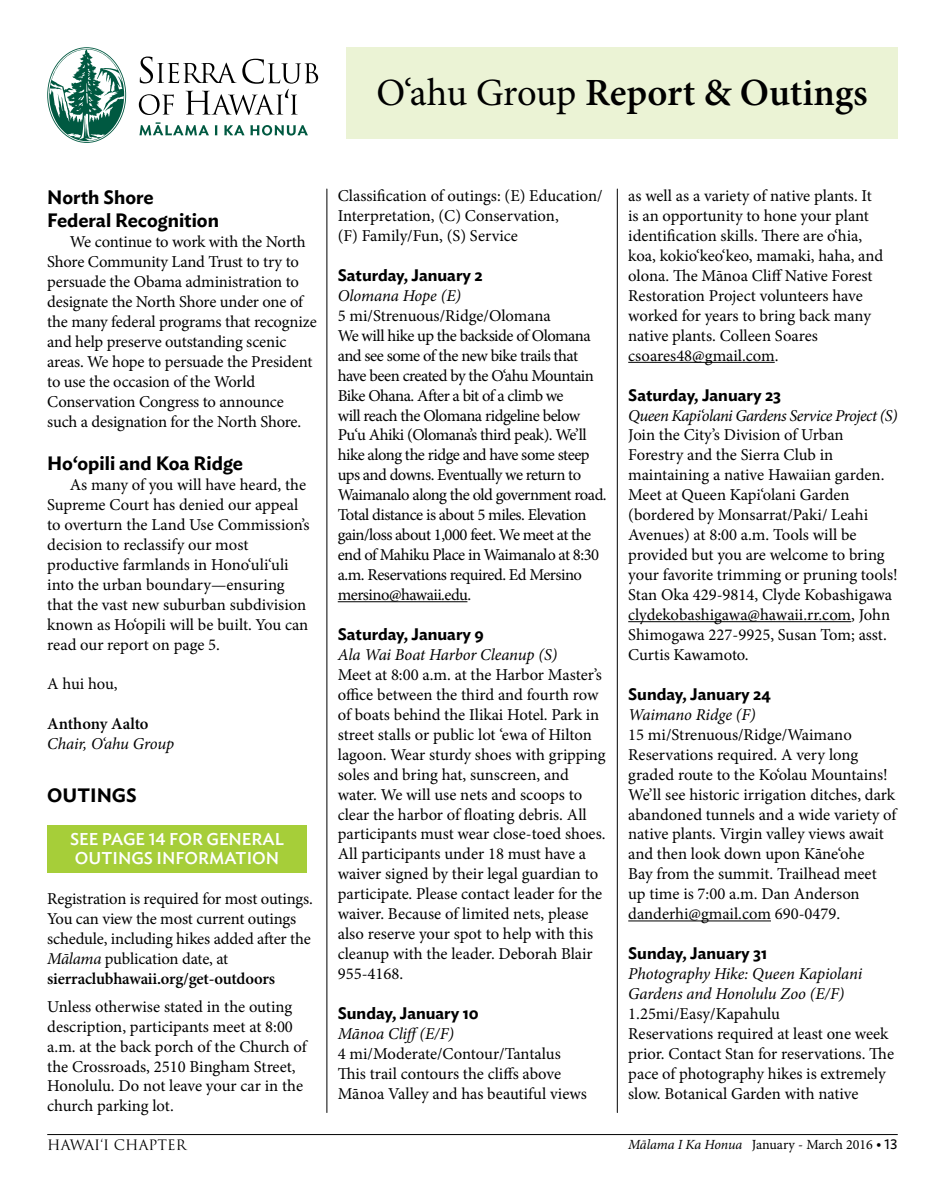
<style>
.page{position:relative;width:945px;height:1197px;background:#fff}
.page>*{position:absolute;margin:0;border:0;box-sizing:border-box;transform-origin:0 0}
.t1{font:600 38.5px "Minion Pro";color:#000}
.t2{font:600 19.25px/23.1px "Ideal Sans";color:#000}
.t3{font:500 16.97px "Ideal Sans";color:#fff}
.t4{font:16.62px/19.9px "Minion Pro";letter-spacing:-.005em;color:#000}
.t5{font:16.62px/19.9px "Minion Pro";letter-spacing:-.03em;color:#000}
.t6{font:italic 16.62px/19.9px "Minion Pro";letter-spacing:-.015em;color:#000}
.t7{font:600 16.62px "Ideal Sans";color:#000}
.t8{font:italic 16.62px "Minion Pro";letter-spacing:-.035em;color:#000}
.t9{font:600 16.62px "Minion Pro";letter-spacing:-.01em;color:#000}
.t10{font:14px "Minion Pro";letter-spacing:-.01em;color:#000}
.t11{font:14px "Trajan Pro";color:#000}
.s1{font-weight:400}
.s2{font-style:italic}
.s3{font-weight:600}
.s4{font-family:"Ideal Sans"}
</style>
<div class="page">
<hr style="left:47px;top:1134px;width:851px;height:1px;background:#000">
<div style="left:47px;top:825px;width:259px;height:47px;background:#a6ce39"></div>
<hr style="left:338px;top:601px;width:129px;height:1px;background:#000">
<hr style="left:628px;top:362px;width:147px;height:1px;background:#000">
<hr style="left:628px;top:621px;width:223px;height:1px;background:#000">
<hr style="left:628px;top:921px;width:143px;height:1px;background:#000">
<hr style="left:326px;top:189px;width:1px;height:924px;background:#000">
<hr style="left:617px;top:189px;width:1px;height:924px;background:#000">
<svg style="left:47px;top:47px;width:79px;height:96px"></svg>
<svg style="left:139px;top:57px;width:179px;height:58px"></svg>
<svg style="left:215px;top:125px;width:2px;height:10px"></svg>
<svg style="left:224px;top:125px;width:84px;height:11px"></svg>
<svg style="left:139px;top:122px;width:70px;height:14px"></svg>
<div style="left:346px;top:47px;width:552px;height:92px;background:#ebf3d5"></div>
<h1 class="t1" style="left:376px;top:66px;width:493px"><span class="s1">O‘ahu Group</span> Report &amp; Outings</h1>
<p class="t2" style="left:47px;top:185px;width:173px">North Shore<br>Federal Recognition</p>
<p class="t4" style="left:47px;top:232px;width:271px;text-indent:23px">We continue to work with the North Shore Community Land Trust to try to persuade the Obama administration to designate the North Shore under one of the many federal programs that recognize and help preserve outstanding scenic areas. We hope to persuade the President to use the occasion of the World Conservation Congress to announce such a designation for the North Shore.</p>
<p class="t2" style="left:47px;top:450px;width:197px">Ho‘opili and Koa Ridge</p>
<p class="t4" style="left:47px;top:475px;width:264px;text-indent:23px">As many of you will have heard, the Supreme Court has denied our appeal to overturn the Land Use Commission’s decision to reclassify our most productive farmlands in Hono‘uli‘uli into the urban boundary—ensuring that the vast new suburban subdivision known as Ho‘opili will be built. You can read our report on page 5.</p>
<p class="t4" style="left:47px;top:674px;width:72px">A hui hou,</p>
<p class="t9" style="left:47px;top:713px;width:103px">Anthony Aalto</p>
<p class="t6" style="left:47px;top:734px;width:128px">Chair, O‘ahu Group</p>
<p class="t2" style="left:47px;top:782px;width:91px">OUTINGS</p>
<p class="t3" style="left:70px;top:826px;width:111px">SEE PAGE 14 FOR</p>
<p class="t3" style="left:207px;top:826px;width:79px">GENERAL</p>
<p class="t3" style="left:75px;top:845px;width:94px">OUTINGS INFORMAT</p>
<p class="t3" style="left:247px;top:845px;width:19px">ION</p>
<p class="t4" style="left:47px;top:889px;width:267px">Registration is required for most outings.<br>You can view the most current outings schedule, including hikes added after the <span class="s2">Mālama</span> publication date, at <span class="s3">sierraclubhawaii.org/get-outdoors</span></p>
<p class="t4" style="left:47px;top:996px;width:261px">Unless otherwise stated in the outing description, participants meet at 8:00 a.m. at the back porch of the Church of the Crossroads, 2510 Bingham Street, Honolulu. Do not leave your car in the church parking lot.</p>
<p class="t4" style="left:338px;top:186px;width:267px">Classification of outings: (E) Education/<br>Interpretation, (C) Conservation,<br>(F) Family/Fun, (S) Service</p>
<p class="t7" style="left:338px;top:262px;width:147px">Saturday, January 2</p>
<p class="t6" style="left:338px;top:286px;width:125px">Olomana Hope (E)</p>
<p class="t5" style="left:338px;top:306px;width:270px">5 mi/Strenuous/Ridge/Olomana<br>We will hike up the backside of Olomana and see some of the new bike trails that have been created by the O‘ahu Mountain Bike Ohana. After a bit of a climb we<br>will reach the Olomana ridgeline below Pu‘u Ahiki (Olomana’s third peak). We’ll hike along the ridge and have some steep ups and downs. Eventually we return to Waimanalo along the old government road.<br>Total distance is about 5 miles. Elevation gain/loss about 1,000 feet. We meet at the end of Mahiku Place in Waimanalo at 8:30 a.m. Reservations required. Ed Mersino mersino@hawaii.edu.</p>
<p class="t7" style="left:338px;top:621px;width:148px">Saturday, January 9</p>
<p class="t6" style="left:338px;top:645px;width:221px">Ala Wai Boat Harbor Cleanup (S)</p>
<p class="t4" style="left:338px;top:665px;width:269px">Meet at 8:00 a.m. at the Harbor Master’s office between the third and fourth row of boats behind the Ilikai Hotel. Park in street stalls or public lot ‘ewa of Hilton lagoon. Wear sturdy shoes with gripping soles and bring hat, sunscreen, and water. We will use nets and scoops to clear the harbor of floating debris. All participants must wear close-toed shoes.<br>All participants under 18 must have a waiver signed by their legal guardian to participate. Please contact leader for the waiver. Because of limited nets, please also reserve your spot to help with this cleanup with the leader. Deborah Blair 955-4168.</p>
<p class="t7" style="left:338px;top:1000px;width:142px">Sunday, January 10</p>
<p class="t6" style="left:338px;top:1024px;width:118px">Mānoa Cliff(E/F)</p>
<p class="t4" style="left:338px;top:1044px;width:251px">4 mi/Moderate/Contour/Tantalus<br>This trail contours the cliffs above<br>Mānoa Valley and has beautiful views</p>
<p class="t4" style="left:628px;top:186px;width:257px">as well as a variety of native plants. It is an opportunity to hone your plant identification skills. There are o‘hia, koa, kokio‘keo‘keo, mamaki, haha, and olona. The Mānoa Cliff Native Forest Restoration Project volunteers have worked for years to bring back many native plants. Colleen Soares csoares48@gmail.com.</p>
<p class="t7" style="left:628px;top:382px;width:155px">Saturday, January 23</p>
<p class="t8" style="left:628px;top:404px;width:271px">Queen Kapi‘olani Gardens Service Project (S)</p>
<p class="t4" style="left:628px;top:425px;width:271px">Join the City’s Division of Urban Forestry and the Sierra Club in maintaining a native Hawaiian garden.<br>Meet at Queen Kapi‘olani Garden (bordered by Monsarrat/Paki/ Leahi Avenues) at 8:00 a.m. Tools will be provided but you are welcome to bring your favorite trimming or pruning tools!<br>Stan Oka 429-9814, Clyde Kobashigawa clydekobashigawa@hawaii.rr.com, John Shimogawa 227-9925, Susan Tom; asst.<br>Curtis Kawamoto.</p>
<p class="t7" style="left:628px;top:681px;width:144px">Sunday, January 24</p>
<p class="t6" style="left:628px;top:704px;width:129px">Waimano Ridge (F)</p>
<p class="t4" style="left:628px;top:725px;width:270px">15 mi/Strenuous/Ridge/Waimano Reservations required. A very long graded route to the Ko‘olau Mountains!<br>We’ll see historic irrigation ditches, dark abandoned tunnels and a wide variety of native plants. Virgin valley views await and then look down upon Kāne‘ohe<br>Bay from the summit. Trailhead meet up time is 7:00 a.m. Dan Anderson danderhi@gmail.com 690-0479.</p>
<p class="t7" style="left:628px;top:940px;width:141px">Sunday, January 31</p>
<p class="t6" style="left:628px;top:964px;width:236px">Photography Hike: Queen Kapiolani<br>Gardens and Honolulu Zoo (E/F)</p>
<p class="t4" style="left:628px;top:1004px;width:267px">1.25mi/Easy/Kapahulu<br>Reservations required at least one week prior. Contact Stan for reservations. The pace of photography hikes is extremely slow. Botanical Garden with native</p>
<p class="t11" style="left:47px;top:1136px;width:140px">HAWAI‘I CHAPTER</p>
<p class="t10" style="left:628px;top:1136px;width:271px"><span class="s2">Mālama I Ka Honua</span> January - March 2016 • <span class="s4">13</span></p>
</div>
